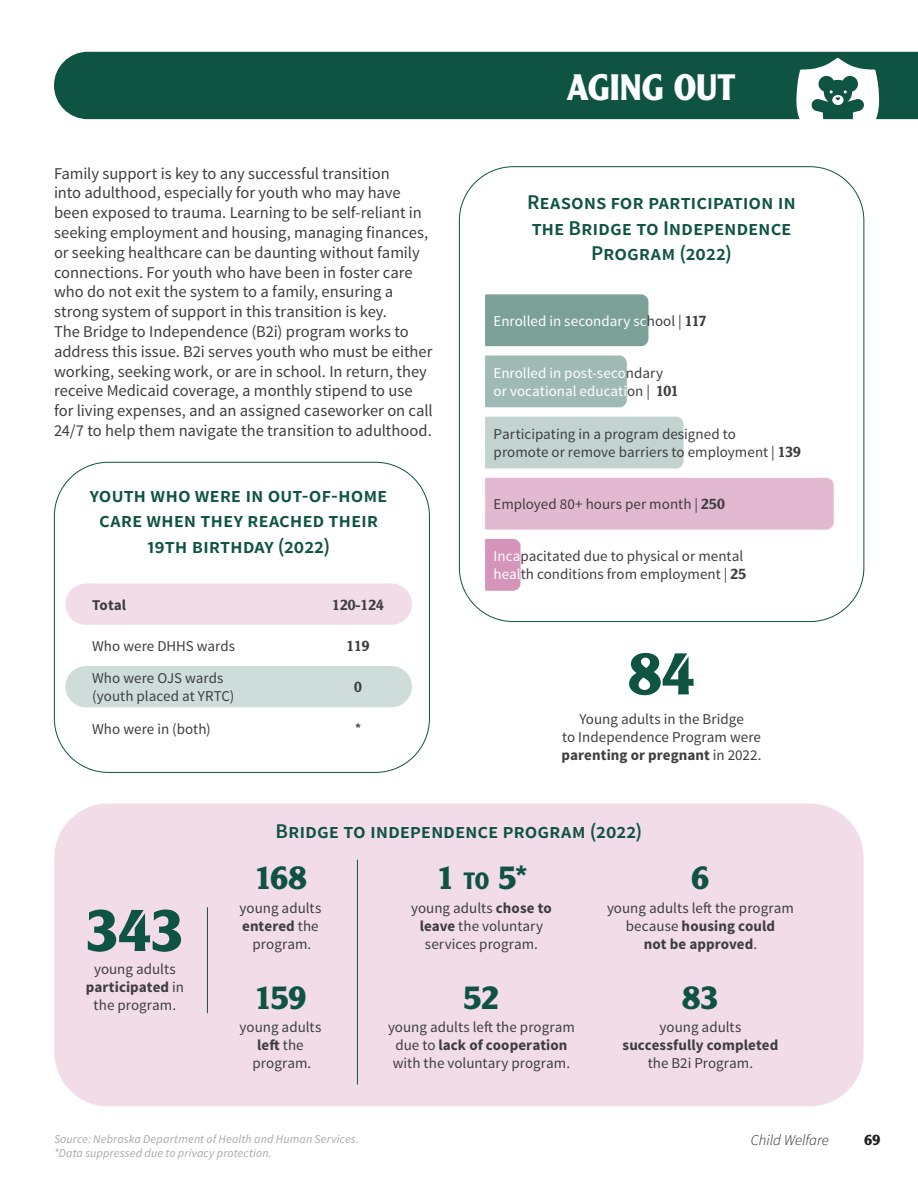
<style>
.page{position:relative;width:918px;height:1188px;background:#fff}
.page>*{position:absolute;margin:0;border:0;box-sizing:border-box;transform-origin:0 0}
.Large_Numbers{font:700 60px "Clearface Gothic LT Std";color:#0f5343}
.t1{font:700 36px "Clearface Gothic LT Std";color:#fbfdfe}
.Medium_Numbers{font:700 33px "Clearface Gothic LT Std";letter-spacing:-.025em;color:#0f5343}
.Graph_Titles{font:21px/25.2px "Source Sans Variable";letter-spacing:-.005em;color:#0f5343;text-align:center}
.Body{font:16.5px/19.8px "Source Sans Pro";color:#3e3e3f}
.Body-2{font:15px/18px "Source Sans Pro";letter-spacing:.005em;color:#3e3e3f;text-align:center}
.Body-3{font:15px/18px "Source Sans Pro";letter-spacing:.005em;color:#fff}
.t2{font:italic 300 15px "Source Sans Pro";color:#231f20}
.Table_Numbers{font:500 15px "Clearface Gothic LT Std";color:#3e3e3f}
.Body-4{font:700 15px "Source Sans Pro";letter-spacing:.005em;color:#3e3e3f}
.t3{font:700 15px "Clearface Gothic LT Std";color:#231f20}
.Footnotes{font:italic 12px "Source Sans Pro";letter-spacing:.01em;color:#a8a9ad}
.s1{color:#3e3e3f}
.s2{font-family:"Clearface Gothic LT Std";font-weight:500;color:#3e3e3f}
.s3{font-family:"Clearface Gothic LT Std";font-weight:500}
.s4{color:#fff}
.s5{font-weight:700}
.s6{font-size:23.1px}
</style>
<div class="page">
<svg style="left:485px;top:539px;width:36px;height:52px;background:#d697bc"></svg>
<div style="left:485px;top:477px;width:349px;height:53px;background:#e3b9d1"></div>
<div style="left:485px;top:416px;width:199px;height:53px;background:#c3d4d0"></div>
<div style="left:485px;top:355px;width:142px;height:53px;background:#9fbab4"></div>
<div style="left:485px;top:294px;width:164px;height:53px;background:#7ba097"></div>
<div style="left:54px;top:804px;width:810px;height:302px;background:#f1dce8;border-radius:54px"></div>
<div style="left:54px;top:52px;width:864px;height:67px;background:#0f5343"></div>
<svg style="left:796px;top:58px;width:83px;height:62px"></svg>
<div style="left:65px;top:583px;width:347px;height:42px;background:#f1dce8;border-radius:21px"></div>
<div style="left:65px;top:666px;width:347px;height:41px;background:#cfddda;border-radius:21px"></div>
<hr style="left:207px;top:907px;width:1px;height:106px;background:#0f5343">
<hr style="left:357px;top:860px;width:1px;height:225px;background:#0f5343">
<p class="Body" style="left:54px;top:164px;width:380px">Family support is key to any successful transition<br>into adulthood, especially for youth who may have been exposed to trauma. Learning to be self-reliant in seeking employment and housing, managing finances, or seeking healthcare can be daunting without family connections. For youth who have been in foster care who do not exit the system to a family, ensuring a strong system of support in this transition is key.<br>The Bridge to Independence (B2i) program works to address this issue. B2i serves youth who must be either working, seeking work, or are in school. In return, they receive Medicaid coverage, a monthly stipend to use for living expenses, and an assigned caseworker on call 24/7 to help them navigate the transition to adulthood.</p>
<p class="Graph_Titles" style="left:90px;top:483px;width:299px">youth who were in out-of-home care when they reached their<br>19th birthday (2022)</p>
<p class="Body-4" style="left:92px;top:596px;width:35px">Total</p>
<p class="Table_Numbers" style="left:332px;top:595px;width:53px">120-124</p>
<p class="Body-2" style="left:92px;top:637px;width:145px">Who were DHHS wards</p>
<p class="Table_Numbers" style="left:346px;top:636px;width:25px">119</p>
<p class="Body-2" style="left:92px;top:669px;width:144px;text-align:left">Who were OJS wards (youth placed at YRTC)</p>
<p class="Table_Numbers" style="left:354px;top:677px;width:9px">0</p>
<p class="Body-2" style="left:92px;top:721px;width:120px">Who were in (both)</p>
<p class="Table_Numbers" style="left:356px;top:719px;width:6px">*</p>
<p class="t1" style="left:567px;top:66px;width:170px">AGING OUT</p>
<p class="Graph_Titles" style="left:527px;top:190px;width:270px">Reasons for participation in the Bridge to Independence<br>Program (2022)</p>
<p class="Body-3" style="left:494px;top:312px;width:214px">Enrolled in secondary sc<span class="s1">hool |</span> <span class="s2">117</span></p>
<p class="Body-3" style="left:494px;top:364px;width:186px">Enrolled in post-seco<span class="s1">ndary </span>or vocational educati<span class="s1">on |</span> <span class="s2">101</span></p>
<p class="Body-2" style="left:494px;top:425px;width:309px;text-align:left">Participating in a program designed to<br>promote or remove barriers to employment | <span class="s3">139</span></p>
<p class="Body-2" style="left:494px;top:496px;width:233px">Employed 80+ hours per month | <span class="s3">250</span></p>
<p class="Body-2" style="left:494px;top:548px;width:254px;text-align:left"><span class="s4">Inca</span>pacitated due to physical or mental <span class="s4">heal</span>th conditions from employment | <span class="s3">25</span></p>
<p class="Large_Numbers" style="left:628px;top:638px;width:68px">84</p>
<p class="Body-2" style="left:562px;top:711px;width:202px">Young adults in the Bridge<br>to Independence Program were <span class="s5">parenting or pregnant</span> in 2022.</p>
<p class="Graph_Titles" style="left:276px;top:818px;width:368px">Bridge to independence program (2022)</p>
<p class="Medium_Numbers" style="left:254px;top:858px;width:54px">168</p>
<p class="Medium_Numbers" style="left:436px;top:858px;width:92px">1 <span class="s6">to</span> 5*</p>
<p class="Medium_Numbers" style="left:691px;top:858px;width:20px">6</p>
<p class="Large_Numbers" style="left:86px;top:895px;width:100px">343</p>
<p class="Body-2" style="left:411px;top:899px;width:142px">young adults <span class="s5">chose to leave</span> the voluntary services program.</p>
<p class="Body-2" style="left:607px;top:899px;width:188px">young adults left the program because <span class="s5">housing could<br>not be approved</span>.</p>
<p class="Body-2" style="left:240px;top:899px;width:83px;text-align:left">young adults <span class="s5">entered</span> the</p>
<p class="Body-2" style="left:253px;top:935px;width:60px">program.</p>
<p class="Body-2" style="left:86px;top:960px;width:100px">young adults <span class="s5">participated</span> in the program.</p>
<p class="Medium_Numbers" style="left:254px;top:978px;width:54px">159</p>
<p class="Medium_Numbers" style="left:464px;top:978px;width:37px">52</p>
<p class="Medium_Numbers" style="left:682px;top:978px;width:38px">83</p>
<p class="Body-2" style="left:240px;top:1019px;width:83px">young adults <span class="s5">left</span> the</p>
<p class="Body-2" style="left:253px;top:1055px;width:60px">program.</p>
<p class="Body-2" style="left:388px;top:1019px;width:188px">young adults left the program due to <span class="s5">lack of cooperation </span>with the voluntary program.</p>
<p class="Body-2" style="left:623px;top:1019px;width:157px">young adults <span class="s5">successfully completed </span>the B2i Program.</p>
<p class="Footnotes" style="left:54px;top:1132px;width:307px">Source: Nebraska Department of Health and Human Services.</p>
<p class="Footnotes" style="left:54px;top:1146px;width:219px">*Data suppressed due to privacy protection.</p>
<p class="t2" style="left:751px;top:1131px;width:80px">Child Welfare</p>
<p class="t3" style="left:864px;top:1131px;width:18px">69</p>
</div>
